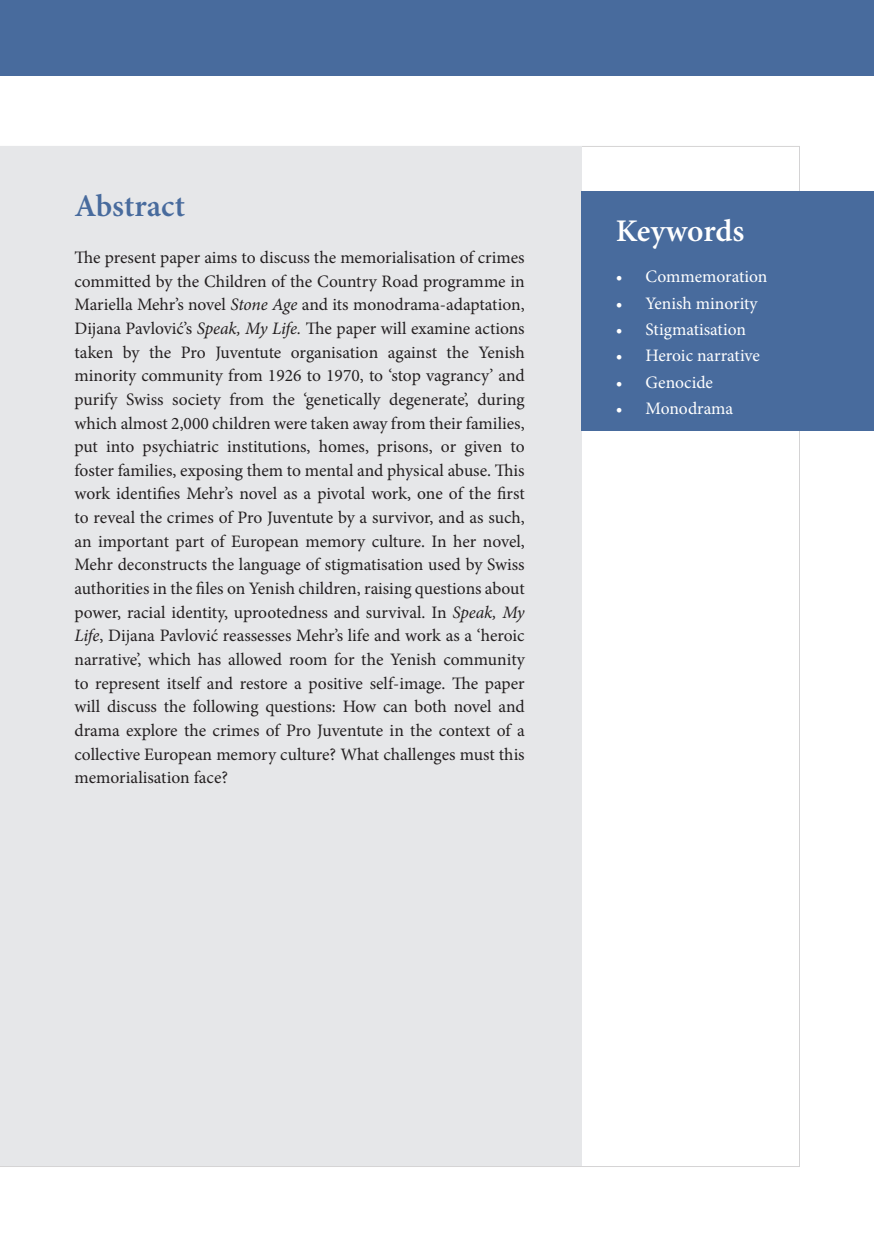
<style>
.page{position:relative;width:874px;height:1241px;background:#fff}
.page>*{position:absolute;margin:0;border:0;box-sizing:border-box;transform-origin:0 0}
.Subtitle{font:600 31.5px "Minion Pro";color:#486b9d}
.body_text{font:600 31.5px "Minion Pro";letter-spacing:-.005em;color:#fff}
.body_text-2{font:17.5px/23.6px "Minion Pro";color:#231f20;text-align:justify}
.body_text-3{font:17.5px "Minion Pro";color:#fff}
.s1{font-style:italic}
</style>
<div class="page">
<div style="left:0;top:0;width:873px;height:75px;background:#486b9d"></div>
<div style="left:0;top:147px;width:580px;height:1018px;background:#e6e7e9"></div>
<div style="left:580px;top:191px;width:293px;height:240px;background:#486b9d"></div>
<p class="Subtitle" style="left:74px;top:184px;width:112px">Abstract</p>
<p class="body_text-2" style="left:74px;top:246px;width:451px">The present paper aims to discuss the memorialisation of crimes committed by the Children of the Country Road programme in Mariella Mehr’s novel <span class="s1">Stone Age</span> and its monodrama-adaptation, Dijana Pavlović’s <span class="s1">Speak, My Life.</span> The paper will examine actions taken by the Pro Juventute organisation against the Yenish minority community from 1926 to 1970, to ‘stop vagrancy’ and purify Swiss society from the ‘genetically degenerate’, during which almost 2,000 children were taken away from their families, put into psychiatric institutions, homes, prisons, or given to foster families, exposing them to mental and physical abuse. This work identifies Mehr’s novel as a pivotal work, one of the first to reveal the crimes of Pro Juventute by a survivor, and as such, an important part of European memory culture. In her novel, Mehr deconstructs the language of stigmatisation used by Swiss authorities in the files on Yenish children, raising questions about power, racial identity, uprootedness and survival. In <span class="s1">Speak, My Life</span>, Dijana Pavlović reassesses Mehr’s life and work as a ‘heroic narrative’, which has allowed room for the Yenish community to represent itself and restore a positive self-image. The paper will discuss the following questions: How can both novel and drama explore the crimes of Pro Juventute in the context of a collective European memory culture? What challenges must this memorialisation face?</p>
<p class="body_text" style="left:615px;top:209px;width:130px">Keywords</p>
<p class="body_text-3" style="left:615px;top:265px;width:153px">• Commemoration</p>
<p class="body_text-3" style="left:615px;top:291px;width:143px">• Yenish minority</p>
<p class="body_text-3" style="left:615px;top:317px;width:132px">• Stigmatisation</p>
<p class="body_text-3" style="left:615px;top:344px;width:146px">• Heroic narrative</p>
<p class="body_text-3" style="left:615px;top:370px;width:99px">• Genocide</p>
<p class="body_text-3" style="left:615px;top:396px;width:119px">• Monodrama</p>
</div>
